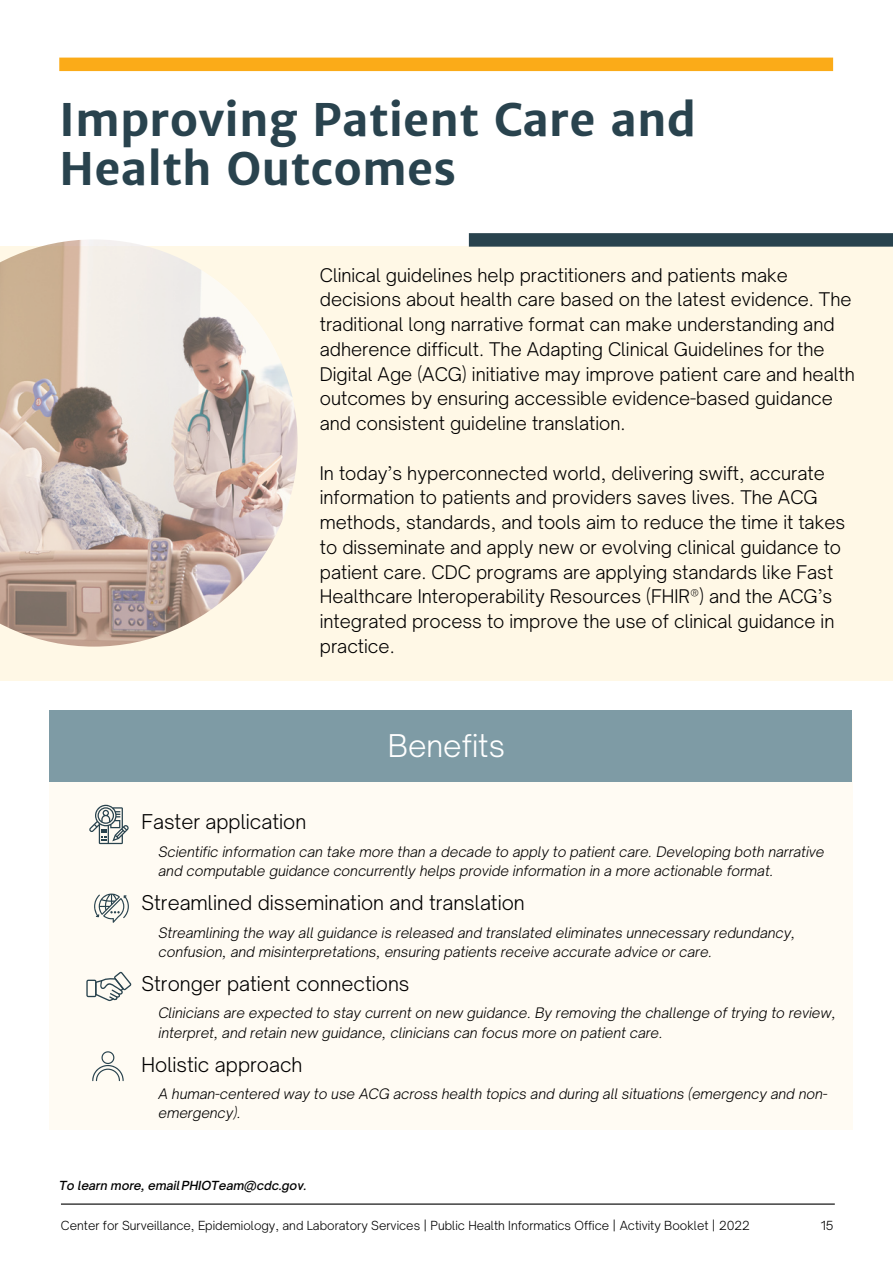
<style>
.page{position:relative;width:893px;height:1264px;background:#fff}
.page>*{position:absolute;margin:0;border:0;box-sizing:border-box;transform-origin:0 0}
.t1{font:700 45px/49.5px "Merriweather Sans";color:#29434e}
.t2{font:300 30px "Open Sauce One";color:#fff}
.t3{font:300 19.5px "Open Sauce One";color:#000}
.t4{font:300 18px/24.8px "Open Sauce One";color:#000}
.t5{font:italic 300 13.8px/19px "Open Sauce One";color:#000}
.t6{font:300 12px "Open Sauce One";color:#000}
.t7{font:italic 500 12px "Open Sauce One";color:#000}
</style>
<div class="page">
<div style="left:0;top:247px;width:892px;height:433px;background:#fff7e1"></div>
<div style="left:49px;top:719px;width:803px;height:410px;background:#fffbf3"></div>
<img style="left:0;top:240px;width:297px;height:406px">
<div style="left:469px;top:233px;width:423px;height:14px;background:#29434e"></div>
<hr style="left:61px;top:1203px;width:773px;height:1px;background:#000">
<div style="left:59px;top:58px;width:774px;height:13px;background:#fbab18"></div>
<div style="left:49px;top:709px;width:802px;height:72px;background:#7e9ba5"></div>
<svg style="left:89px;top:804px;width:40px;height:40px"></svg>
<svg style="left:94px;top:893px;width:35px;height:29px"></svg>
<svg style="left:86px;top:971px;width:45px;height:30px"></svg>
<svg style="left:92px;top:1051px;width:32px;height:30px"></svg>
<p class="t1" style="left:59px;top:95px;width:638px">Improving Patient Care and<br>Health Outcomes</p>
<p class="t4" style="left:320px;top:262px;width:536px">Clinical guidelines help practitioners and patients make decisions about health care based on the latest evidence. The traditional long narrative format can make understanding and adherence difficult. The Adapting Clinical Guidelines for the Digital Age (ACG) initiative may improve patient care and health outcomes by ensuring accessible evidence-based guidance and consistent guideline translation.</p>
<p class="t4" style="left:320px;top:460px;width:527px">In today’s hyperconnected world, delivering swift, accurate information to patients and providers saves lives. The ACG methods, standards, and tools aim to reduce the time it takes to disseminate and apply new or evolving clinical guidance to patient care. CDC programs are applying standards like Fast Healthcare Interoperability Resources (FHIR®) and the ACG’s integrated process to improve the use of clinical guidance in practice.</p>
<p class="t2" style="left:387px;top:727px;width:119px">Benefits</p>
<p class="t3" style="left:141px;top:809px;width:166px">Faster application</p>
<p class="t5" style="left:158px;top:842px;width:667px">Scientific information can take more than a decade to apply to patient care. Developing both narrative and computable guidance concurrently helps provide information in a more actionable format.</p>
<p class="t3" style="left:141px;top:890px;width:385px">Streamlined dissemination and translation</p>
<p class="t5" style="left:158px;top:923px;width:638px">Streamlining the way all guidance is released and translated eliminates unnecessary redundancy, confusion, and misinterpretations, ensuring patients receive accurate advice or care.</p>
<p class="t3" style="left:141px;top:971px;width:269px">Stronger patient connections</p>
<p class="t5" style="left:158px;top:1003px;width:679px">Clinicians are expected to stay current on new guidance. By removing the challenge of trying to review, interpret, and retain new guidance, clinicians can focus more on patient care.</p>
<p class="t3" style="left:141px;top:1052px;width:162px">Holistic approach</p>
<p class="t5" style="left:158px;top:1084px;width:670px">A human-centered way to use ACG across health topics and during all situations (emergency and non&shy;emergency).</p>
<p class="t7" style="left:59px;top:1177px;width:249px">To learn more, emailPHIOTeam@cdc.gov.</p>
<p class="t6" style="left:61px;top:1217px;width:690px">Center for Surveillance, Epidemiology, and Laboratory Services | Public Health Informatics Office | Activity Booklet | 2022</p>
<p class="t6" style="left:820px;top:1217px;width:14px">15</p>
</div>
